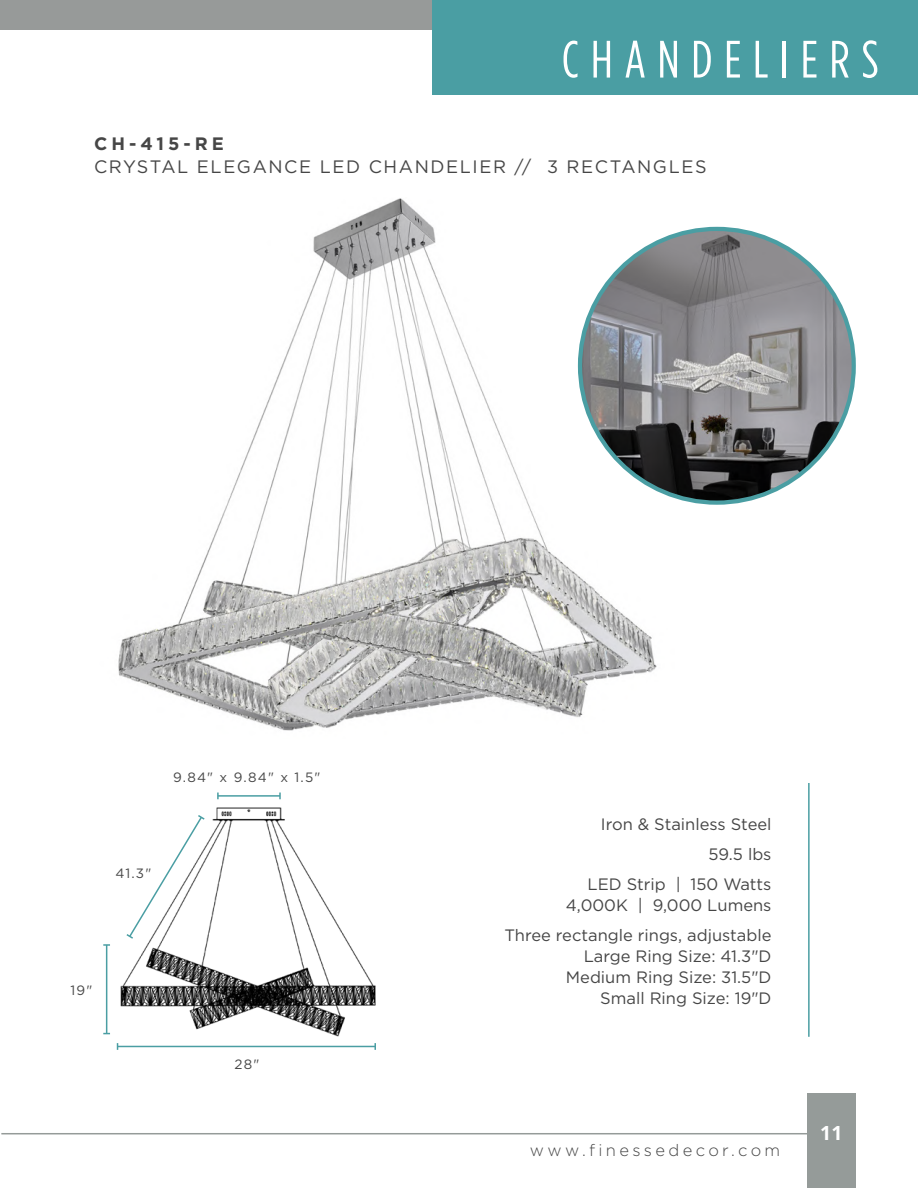
<style>
.page{position:relative;width:918px;height:1188px;background:#fff}
.page>*{position:absolute;margin:0;border:0;box-sizing:border-box;transform-origin:0 0}
.t1{font:52.5px "Gotham Condensed";letter-spacing:.22em;color:#fff}
.t2{font:700 19.5px "Open Sans";color:#fff}
.t3{font:18px "Gotham";letter-spacing:.09em;color:#464646}
.t4{font:700 18px "Gotham";letter-spacing:.22em;color:#464646}
.t5{font:16.5px "Gotham";color:#464646}
.t6{font:300 16.5px "Gotham";letter-spacing:.205em;color:#464646}
.t7{font:13.5px "Gotham";letter-spacing:.09em;color:#464646}
</style>
<div class="page">
<div style="left:807px;top:1093px;width:49px;height:95px;background:#959b99"></div>
<hr style="left:1px;top:1133px;width:817px;height:1px;background:#959b99">
<div style="left:0;top:0;width:918px;height:30px;background:#979a99"></div>
<img style="left:118px;top:198px;width:539px;height:533px">
<img style="left:103px;top:792px;width:273px;height:258px">
<hr style="left:118px;top:1046px;width:257px;height:1px;background:#4a9ea3">
<svg style="left:374px;top:1043px;width:2px;height:7px"></svg>
<hr style="left:106px;top:945px;width:1px;height:89px;background:#4a9ea3">
<svg style="left:103px;top:944px;width:7px;height:2px"></svg>
<svg style="left:125px;top:814px;width:81px;height:126px"></svg>
<hr style="left:218px;top:795px;width:62px;height:2px;background:#4a9ea3">
<hr style="left:808px;top:783px;width:2px;height:254px;background:#4a9ea3">
<img style="left:580px;top:230px;width:274px;height:273px">
<div style="left:432px;top:0;width:486px;height:94px;background:#4a9ea3"></div>
<p class="t1" style="left:562px;top:31px;width:319px">CHANDELIERS</p>
<p class="t4" style="left:94px;top:132px;width:131px">CH-415-RE</p>
<p class="t3" style="left:94px;top:155px;width:614px">CRYSTAL ELEGANCE LED CHANDELIER // 3 RECTANGLES</p>
<p class="t7" style="left:173px;top:769px;width:149px">9.84" x 9.84" x 1.5"</p>
<p class="t7" style="left:115px;top:865px;width:37px">41.3"</p>
<p class="t7" style="left:70px;top:982px;width:23px">19"</p>
<p class="t7" style="left:235px;top:1056px;width:26px">28"</p>
<p class="t5" style="left:601px;top:813px;width:172px">Iron &amp; Stainless Steel</p>
<p class="t5" style="left:708px;top:843px;width:65px">59.5 lbs</p>
<p class="t5" style="left:588px;top:873px;width:185px">LED Strip | 150 Watts</p>
<p class="t5" style="left:566px;top:894px;width:207px">4,000K | 9,000 Lumens</p>
<p class="t5" style="left:505px;top:924px;width:269px">Three rectangle rings, adjustable</p>
<p class="t5" style="left:584px;top:945px;width:189px">Large Ring Size: 41.3"D</p>
<p class="t5" style="left:566px;top:966px;width:207px">Medium Ring Size: 31.5"D</p>
<p class="t5" style="left:600px;top:987px;width:173px">Small Ring Size: 19"D</p>
<p class="t6" style="left:530px;top:1139px;width:252px">www.finessedecor.com</p>
<p class="t2" style="left:820px;top:1119px;width:24px">11</p>
</div>
